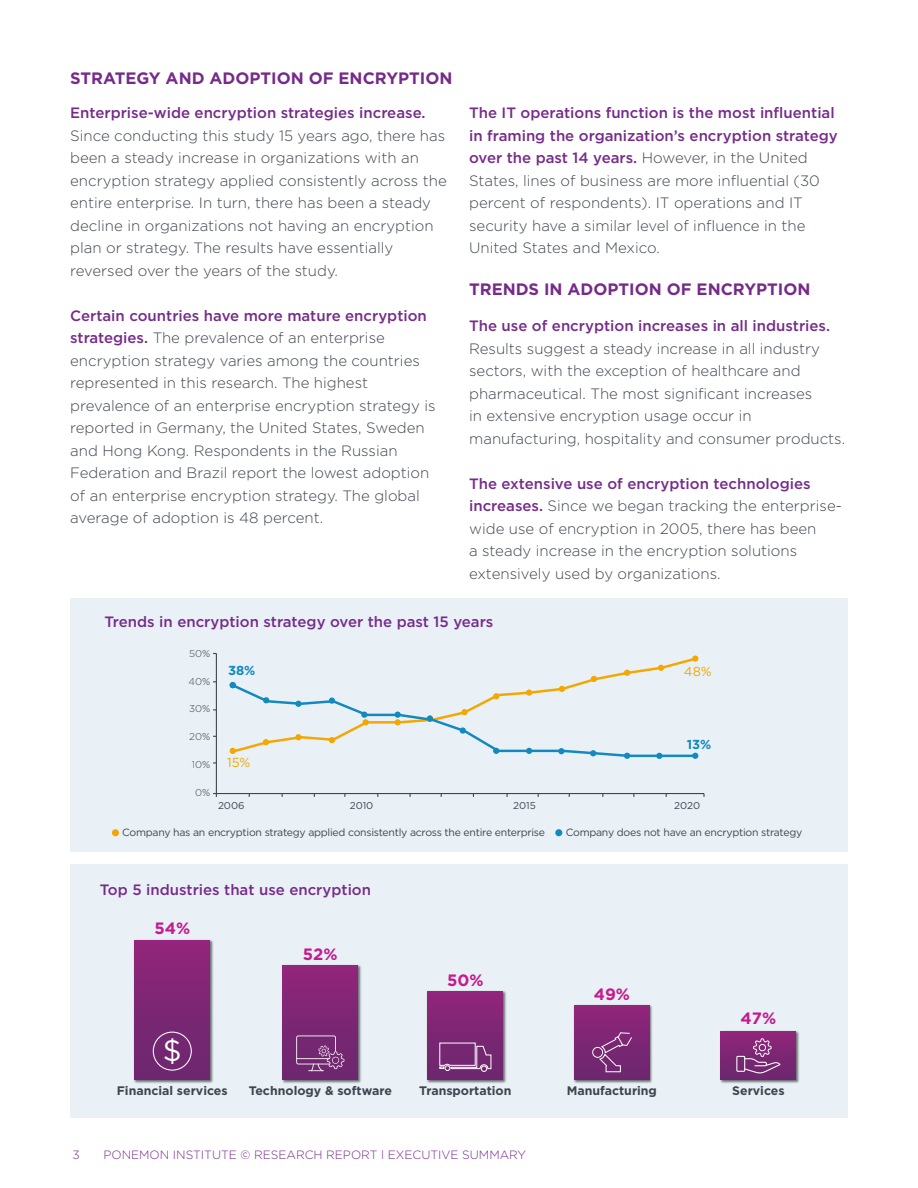
<style>
.page{position:relative;width:918px;height:1188px;background:#fff}
.page>*{position:absolute;margin:0;border:0;box-sizing:border-box;transform-origin:0 0}
.t1{font:29.85px "Gotham";color:#fff}
.t2{font:700 16.5px "Gotham";color:#762b8a}
.t3{font:700 16.5px "Gotham";color:#c51b8d}
.t4{font:300 15px/22.5px "Gotham";color:#3f454f}
.t5{font:500 15px "Gotham";color:#762b8a}
.t6{font:13.05px "Gotham";color:#f4a700}
.t7{font:700 13.05px "Gotham";color:#1289bf}
.t8{font:700 12.3px "Gotham";color:#3f454f}
.t9{font:300 12px "Gotham";color:#762b8a}
.t10{font:10.5px "Gotham";letter-spacing:-.025em;color:#3f454f}
.t11{font:300 9.9px "Gotham";color:#3f454f}
.t12{font:9.9px "Gotham";color:#3f454f}
.s1{font-weight:500;color:#762b8a}
</style>
<div class="page">
<div style="left:70px;top:864px;width:778px;height:254px;background:#e9f1f7"></div>
<div style="left:70px;top:598px;width:778px;height:254px;background:#e9f1f7"></div>
<img style="left:134px;top:939px;width:80px;height:145px">
<div style="left:135px;top:940px;width:75px;height:140px;background:linear-gradient(to bottom,#902379,#6e2d71)"></div>
<div style="left:153px;top:1032px;width:39px;height:39px;border:1px solid #fff;border-radius:50%"></div>
<img style="left:720px;top:1030px;width:80px;height:54px">
<div style="left:721px;top:1032px;width:75px;height:48px;background:linear-gradient(to bottom,#90257a,#6b276e)"></div>
<div style="left:736px;top:1056px;width:9px;height:16px;border:1px solid #fff"></div>
<svg style="left:743px;top:1038px;width:39px;height:37px"></svg>
<img style="left:282px;top:964px;width:80px;height:120px">
<div style="left:283px;top:966px;width:75px;height:114px;background:linear-gradient(to bottom,#90257a,#6b276e)"></div>
<svg style="left:296px;top:1036px;width:48px;height:35px"></svg>
<img style="left:426px;top:990px;width:81px;height:94px">
<div style="left:428px;top:992px;width:75px;height:88px;background:linear-gradient(to bottom,#90257a,#6b276e)"></div>
<svg style="left:439px;top:1042px;width:53px;height:30px"></svg>
<img style="left:573px;top:1004px;width:80px;height:80px">
<div style="left:574px;top:1006px;width:75px;height:74px;background:linear-gradient(to bottom,#90257a,#6b276e)"></div>
<svg style="left:592px;top:1032px;width:41px;height:41px"></svg>
<div style="left:112px;top:829px;width:7px;height:7px;background:#f4a700;border-radius:50%"></div>
<div style="left:555px;top:829px;width:7px;height:7px;background:#1289bf;border-radius:50%"></div>
<hr style="left:216px;top:654px;width:1px;height:143px;background:#3f454f">
<hr style="left:213px;top:793px;width:491px;height:1px;background:#3f454f">
<svg style="left:230px;top:656px;width:468px;height:103px"></svg>
<p class="t2" style="left:70px;top:68px;width:384px">STRATEGY AND ADOPTION OF ENCRYPTION</p>
<p class="t5" style="left:70px;top:105px;width:357px">Enterprise-wide encryption strategies increase.</p>
<p class="t4" style="left:70px;top:124px;width:378px">Since conducting this study 15 years ago, there has been a steady increase in organizations with an encryption strategy applied consistently across the entire enterprise. In turn, there has been a steady decline in organizations not having an encryption plan or strategy. The results have essentially reversed over the years of the study.</p>
<p class="t4" style="left:70px;top:304px;width:367px"><span class="s1">Certain countries have more mature encryption strategies.</span> The prevalence of an enterprise encryption strategy varies among the countries represented in this research. The highest prevalence of an enterprise encryption strategy is reported in Germany, the United States, Sweden and Hong Kong. Respondents in the Russian Federation and Brazil report the lowest adoption of an enterprise encryption strategy. The global average of adoption is 48 percent.</p>
<p class="t4" style="left:469px;top:102px;width:370px"><span class="s1">The IT operations function is the most influential in framing the organization’s encryption strategy over the past 14 years.</span> However, in the United States, lines of business are more influential (30 percent of respondents). IT operations and IT security have a similar level of influence in the United States and Mexico.</p>
<p class="t2" style="left:469px;top:280px;width:343px">TRENDS IN ADOPTION OF ENCRYPTION</p>
<p class="t5" style="left:469px;top:318px;width:363px">The use of encryption increases in all industries.</p>
<p class="t4" style="left:469px;top:337px;width:378px">Results suggest a steady increase in all industry sectors, with the exception of healthcare and pharmaceutical. The most significant increases<br>in extensive encryption usage occur in manufacturing, hospitality and consumer products.</p>
<p class="t4" style="left:469px;top:472px;width:374px"><span class="s1">The extensive use of encryption technologies increases.</span> Since we began tracking the enterprise&shy;wide use of encryption in 2005, there has been<br>a steady increase in the encryption solutions extensively used by organizations.</p>
<p class="t5" style="left:104px;top:614px;width:391px">Trends in encryption strategy over the past 15 years</p>
<p class="t11" style="left:189px;top:648px;width:23px">50%</p>
<p class="t11" style="left:189px;top:676px;width:23px">40%</p>
<p class="t11" style="left:189px;top:704px;width:23px">30%</p>
<p class="t11" style="left:189px;top:731px;width:23px">20%</p>
<p class="t11" style="left:192px;top:759px;width:20px">10%</p>
<p class="t11" style="left:195px;top:787px;width:17px">0%</p>
<p class="t7" style="left:228px;top:663px;width:29px">38%</p>
<p class="t6" style="left:684px;top:665px;width:29px">48%</p>
<p class="t6" style="left:227px;top:755px;width:25px">15%</p>
<p class="t7" style="left:687px;top:737px;width:26px">13%</p>
<p class="t12" style="left:218px;top:800px;width:28px">2006</p>
<p class="t12" style="left:350px;top:800px;width:25px">2010</p>
<p class="t12" style="left:513px;top:800px;width:24px">2015</p>
<p class="t12" style="left:674px;top:800px;width:27px">2020</p>
<p class="t10" style="left:122px;top:827px;width:424px">Company has an encryption strategy applied consistently across the entire enterprise</p>
<p class="t10" style="left:566px;top:827px;width:238px">Company does not have an encryption strategy</p>
<p class="t5" style="left:100px;top:882px;width:273px">Top 5 industries that use encryption</p>
<p class="t3" style="left:154px;top:918px;width:37px">54%</p>
<p class="t3" style="left:303px;top:944px;width:36px">52%</p>
<h1 class="t1" style="left:163px;top:1034px;width:21px">$</h1>
<p class="t8" style="left:117px;top:1083px;width:112px">Financial services</p>
<p class="t8" style="left:249px;top:1083px;width:145px">Technology &amp; software</p>
<p class="t3" style="left:447px;top:971px;width:38px">50%</p>
<p class="t8" style="left:419px;top:1083px;width:94px">Transportation</p>
<p class="t9" style="left:72px;top:1148px;width:9px">3</p>
<p class="t9" style="left:103px;top:1148px;width:424px">PONEMON INSTITUTE © RESEARCH REPORT l EXECUTIVE SUMMARY</p>
<p class="t3" style="left:594px;top:985px;width:38px">49%</p>
<p class="t8" style="left:567px;top:1083px;width:92px">Manufacturing</p>
<p class="t3" style="left:741px;top:1008px;width:37px">47%</p>
<p class="t8" style="left:732px;top:1083px;width:54px">Services</p>
</div>
